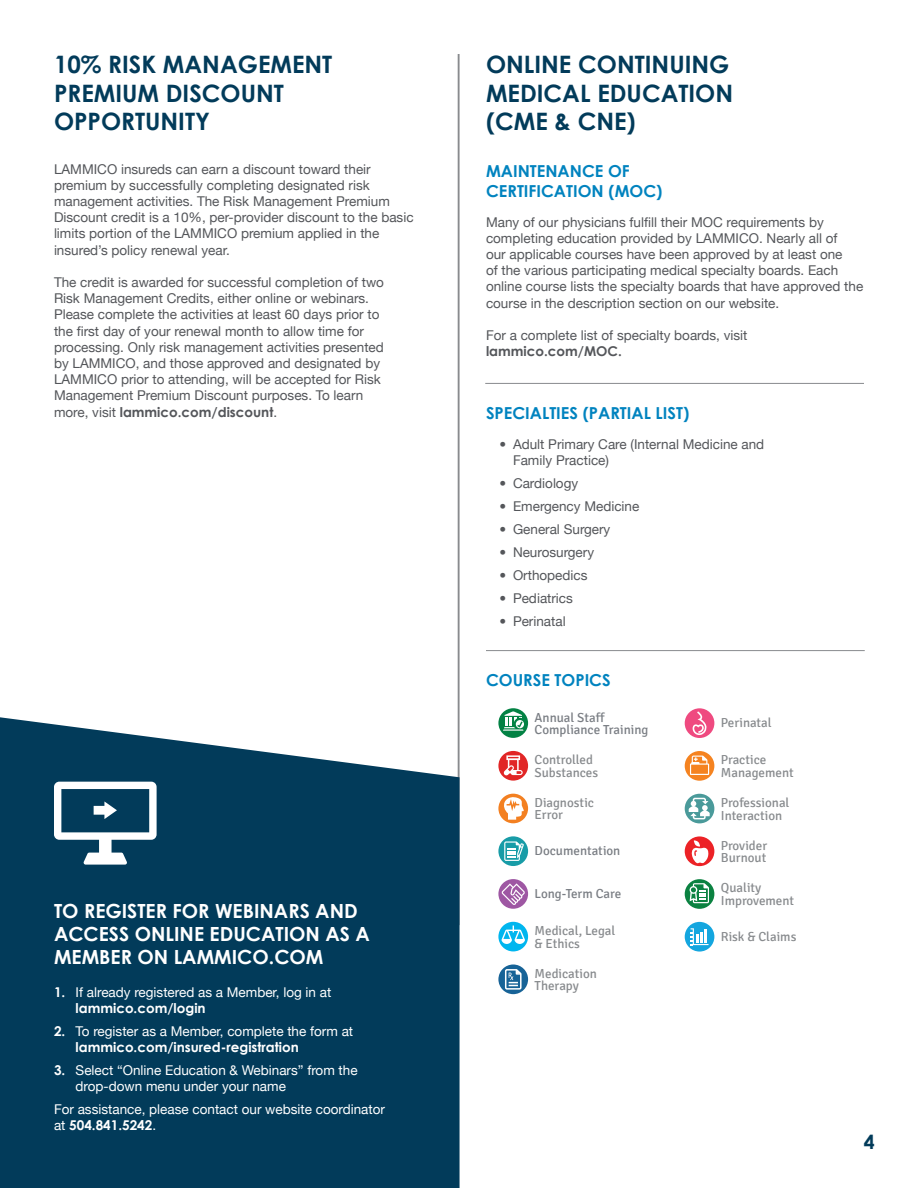
<style>
.page{position:relative;width:918px;height:1188px;background:#fff}
.page>*{position:absolute;margin:0;border:0;box-sizing:border-box;transform-origin:0 0}
.t1{font:700 24px/28.8px "Century Gothic";color:#023b5a}
.t2{font:700 19.5px/23.4px "Century Gothic";color:#fff}
.t3{font:700 19.5px "Century Gothic";color:#023b5a}
.t4{font:700 16.5px/19.8px "Century Gothic";color:#0083bf}
.t5{font:13.5px/16.2px "Helvetica Neue";color:#54565a}
.t6{font:13.5px/16.2px "Helvetica Neue";color:#fff}
.t7{font:700 13.5px "Century Gothic";color:#fff}
.t8{font:700 13.5px "Century Gothic";color:#54565a}
.t9{font:13.05px/12.5px "Signika";color:#878a8d}
.t10{font:13.05px/12.5px "Signika";color:#797d83}
.s1{font-family:"Helvetica Neue";font-weight:400}
.s2{font-family:"Century Gothic";font-weight:700}
</style>
<div class="page">
<hr style="left:486px;top:650px;width:379px;height:1px;background:#898b8e">
<hr style="left:485px;top:383px;width:379px;height:1px;background:#898b8e">
<hr style="left:458px;top:54px;width:2px;height:871px;background:#898b8e">
<svg style="left:0;top:717px;width:460px;height:471px;background:#134865"></svg>
<svg style="left:54px;top:782px;width:103px;height:83px"></svg>
<div style="left:685px;top:836px;width:29px;height:30px;background:#ec2226;border-radius:50%"></div>
<svg style="left:691px;top:840px;width:17px;height:23px"></svg>
<div style="left:685px;top:708px;width:29px;height:30px;background:#ef4a80;border-radius:50%"></div>
<svg style="left:693px;top:711px;width:14px;height:24px"></svg>
<svg style="left:685px;top:922px;width:29px;height:30px"></svg>
<svg style="left:691px;top:928px;width:18px;height:17px"></svg>
<hr style="left:704px;top:929px;width:3px;height:14px;background:#fff">
<div style="left:685px;top:794px;width:29px;height:29px;background:#4a9a9a;border-radius:50%"></div>
<svg style="left:689px;top:797px;width:21px;height:23px"></svg>
<svg style="left:685px;top:879px;width:29px;height:30px"></svg>
<svg style="left:690px;top:883px;width:19px;height:20px"></svg>
<svg style="left:685px;top:751px;width:29px;height:30px"></svg>
<svg style="left:690px;top:756px;width:19px;height:19px"></svg>
<div style="left:498px;top:965px;width:30px;height:29px;background:#176397;border-radius:50%"></div>
<svg style="left:505px;top:969px;width:17px;height:21px"></svg>
<div style="left:498px;top:922px;width:30px;height:29px;background:#00b6ef;border-radius:50%"></div>
<svg style="left:501px;top:926px;width:24px;height:18px"></svg>
<div style="left:498px;top:794px;width:30px;height:29px;background:#f38021;border-radius:50%"></div>
<svg style="left:503px;top:796px;width:21px;height:24px"></svg>
<svg style="left:498px;top:751px;width:30px;height:30px"></svg>
<div style="left:508px;top:759px;width:11px;height:14px;border:2px solid #fff"></div>
<div style="left:506px;top:755px;width:14px;height:5px;border:2px solid #fff"></div>
<svg style="left:504px;top:765px;width:17px;height:11px"></svg>
<div style="left:498px;top:836px;width:30px;height:30px;background:#189ca7;border-radius:50%"></div>
<svg style="left:504px;top:841px;width:20px;height:20px"></svg>
<svg style="left:498px;top:879px;width:30px;height:30px"></svg>
<svg style="left:502px;top:883px;width:23px;height:22px"></svg>
<svg style="left:498px;top:708px;width:30px;height:30px"></svg>
<svg style="left:503px;top:711px;width:23px;height:20px"></svg>
<h1 class="t1" style="left:54px;top:49px;width:280px">10% RISK MANAGEMENT<br>PREMIUM DISCOUNT<br>OPPORTUNITY</h1>
<p class="t5" style="left:54px;top:160px;width:361px">LAMMICO insureds can earn a discount toward their premium by successfully completing designated risk management activities. The Risk Management Premium Discount credit is a 10%, per-provider discount to the basic limits portion of the LAMMICO premium applied in the insured’s policy renewal year.</p>
<p class="t5" style="left:54px;top:274px;width:332px">The credit is awarded for successful completion of two Risk Management Credits, either online or webinars.<br>Please complete the activities at least 60 days prior to the first day of your renewal month to allow time for processing. Only risk management activities presented by LAMMICO, and those approved and designated by LAMMICO prior to attending, will be accepted for Risk Management Premium Discount purposes. To learn</p>
<p class="t8" style="left:54px;top:401px;width:225px"><span class="s1">more, visit</span> lammico.com/discount<span class="s1">.</span></p>
<h2 class="t2" style="left:54px;top:898px;width:317px">TO REGISTER FOR WEBINARS AND<br>ACCESS ONLINE EDUCATION AS A<br>MEMBER ON LAMMICO.COM</h2>
<p class="t6" style="left:54px;top:984px;width:279px"><span class="s2">1.</span> If already registered as a Member, log in at</p>
<p class="t7" style="left:76px;top:998px;width:132px">lammico.com/login</p>
<p class="t6" style="left:54px;top:1023px;width:301px"><span class="s2">2.</span> To register as a Member, complete the form at</p>
<p class="t7" style="left:76px;top:1037px;width:225px">lammico.com/insured-registration</p>
<p class="t6" style="left:76px;top:1062px;width:284px;text-indent:-22px"><span class="s2">3.</span> Select “Online Education &amp; Webinars” from the drop-down menu under your name</p>
<p class="t6" style="left:54px;top:1101px;width:333px">For assistance, please contact our website coordinator</p>
<p class="t7" style="left:54px;top:1115px;width:104px"><span class="s1">at</span> 504.841.5242<span class="s1">.</span></p>
<h1 class="t1" style="left:486px;top:49px;width:249px">ONLINE CONTINUING<br>MEDICAL EDUCATION (CME &amp; CNE)</h1>
<p class="t4" style="left:486px;top:161px;width:178px">MAINTENANCE OF<br>CERTIFICATION (MOC)</p>
<p class="t5" style="left:486px;top:214px;width:379px">Many of our physicians fulfill their MOC requirements by completing education provided by LAMMICO. Nearly all of<br>our applicable courses have been approved by at least one<br>of the various participating medical specialty boards. Each online course lists the specialty boards that have approved the course in the description section on our website.</p>
<p class="t5" style="left:486px;top:327px;width:263px">For a complete list of specialty boards, visit</p>
<p class="t8" style="left:486px;top:341px;width:137px">lammico.com/MOC.</p>
<p class="t4" style="left:486px;top:403px;width:205px">SPECIALTIES (PARTIAL LIST)</p>
<p class="t5" style="left:513px;top:436px;width:253px;text-indent:-14px">• Adult Primary Care (Internal Medicine and<br>Family Practice)</p>
<p class="t5" style="left:500px;top:475px;width:80px">• Cardiology</p>
<p class="t5" style="left:500px;top:498px;width:141px">• Emergency Medicine</p>
<p class="t5" style="left:500px;top:521px;width:112px">• General Surgery</p>
<p class="t5" style="left:500px;top:544px;width:96px">• Neurosurgery</p>
<p class="t5" style="left:500px;top:567px;width:90px">• Orthopedics</p>
<p class="t5" style="left:500px;top:590px;width:75px">• Pediatrics</p>
<p class="t5" style="left:500px;top:613px;width:68px">• Perinatal</p>
<p class="t4" style="left:486px;top:669px;width:126px">COURSE TOPICS</p>
<p class="t10" style="left:535px;top:711px;width:115px">Annual Staff<br>Compliance Training</p>
<p class="t9" style="left:535px;top:754px;width:65px">Controlled<br>Substances</p>
<p class="t9" style="left:535px;top:797px;width:61px">Diagnostic<br>Error</p>
<p class="t10" style="left:535px;top:845px;width:87px">Documentation</p>
<p class="t10" style="left:535px;top:888px;width:88px">Long-Term Care</p>
<p class="t9" style="left:535px;top:925px;width:82px">Medical, Legal &amp; Ethics</p>
<p class="t9" style="left:535px;top:967px;width:64px">Medication<br>Therapy</p>
<p class="t9" style="left:721px;top:717px;width:52px">Perinatal</p>
<p class="t9" style="left:721px;top:754px;width:74px">Practice<br>Management</p>
<p class="t9" style="left:721px;top:797px;width:70px">Professional<br>Interaction</p>
<p class="t9" style="left:721px;top:839px;width:48px">Provider<br>Burnout</p>
<p class="t9" style="left:721px;top:882px;width:75px">Quality<br>Improvement</p>
<p class="t9" style="left:721px;top:931px;width:77px">Risk &amp; Claims</p>
<h2 class="t3" style="left:864px;top:1127px;width:12px">4</h2>
</div>
